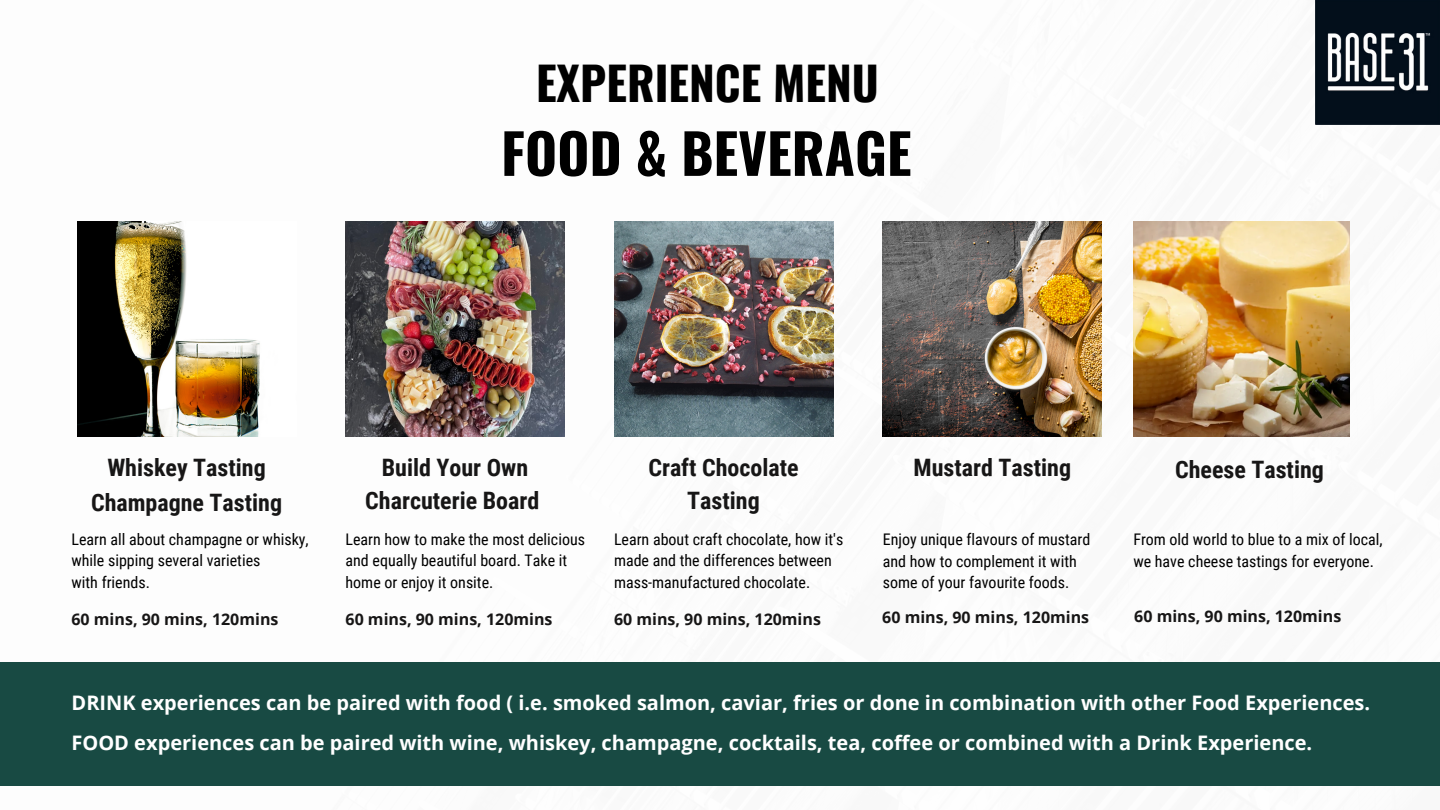
<style>
.page{position:relative;width:1440px;height:810px;background:#fff}
.page>*{position:absolute;margin:0;border:0;box-sizing:border-box;transform-origin:0 0}
.t1{font:700 55px "Oswald";color:#000}
.t2{font:700 46px "Oswald";color:#000}
.t3{font:700 24px/33px "Roboto Condensed";color:#171616;text-align:center}
.t4{font:700 20px "Open Sans";color:#fff}
.t5{font:16px "Roboto Condensed";color:#000}
.t6{font:700 16px "Open Sans";color:#171616}
</style>
<div class="page">
<div style="left:0;top:662px;width:1440px;height:124px;background:#184a43"></div>
<img style="left:77px;top:222px;width:183px;height:214px">
<img style="left:346px;top:222px;width:219px;height:214px">
<img style="left:614px;top:222px;width:219px;height:214px">
<img style="left:883px;top:222px;width:219px;height:214px">
<img style="left:1315px;top:0;width:125px;height:124px">
<img style="left:1133px;top:222px;width:216px;height:214px">
<p class="t2" style="left:536px;top:48px;width:344px">EXPERIENCE MENU</p>
<p class="t1" style="left:501px;top:110px;width:412px">FOOD &amp; BEVERAGE</p>
<p class="t3" style="left:107px;top:451px;width:160px">Whiskey Tasting</p>
<p class="t3" style="left:365px;top:451px;width:175px">Build Your Own<br>Charcuterie Board</p>
<p class="t3" style="left:648px;top:451px;width:152px">Craft Chocolate<br>Tasting</p>
<p class="t3" style="left:914px;top:451px;width:159px">Mustard Tasting</p>
<p class="t3" style="left:91px;top:486px;width:193px">Champagne Tasting</p>
<p class="t5" style="left:72px;top:530px;width:239px">Learn all about champagne or whisky,</p>
<p class="t5" style="left:72px;top:552px;width:190px">while sipping several varieties</p>
<p class="t5" style="left:72px;top:573px;width:80px">with friends.</p>
<p class="t5" style="left:346px;top:530px;width:241px">Learn how to make the most delicious</p>
<p class="t5" style="left:346px;top:552px;width:223px">and equally beautiful board. Take it</p>
<p class="t5" style="left:346px;top:573px;width:149px">home or enjoy it onsite.</p>
<p class="t5" style="left:614px;top:530px;width:231px">Learn about craft chocolate, how it's</p>
<p class="t5" style="left:614px;top:552px;width:219px">made and the differences between</p>
<p class="t5" style="left:614px;top:573px;width:198px">mass-manufactured chocolate.</p>
<p class="t5" style="left:883px;top:530px;width:209px">Enjoy unique flavours of mustard</p>
<p class="t5" style="left:883px;top:552px;width:195px">and how to complement it with</p>
<p class="t5" style="left:883px;top:574px;width:188px">some of your favourite foods.</p>
<p class="t3" style="left:1175px;top:453px;width:150px">Cheese Tasting</p>
<p class="t5" style="left:1133px;top:530px;width:251px">From old world to blue to a mix of local,</p>
<p class="t5" style="left:1133px;top:552px;width:242px">we have cheese tastings for everyone.</p>
<p class="t6" style="left:72px;top:608px;width:208px">60 mins, 90 mins, 120mins</p>
<p class="t6" style="left:346px;top:608px;width:208px">60 mins, 90 mins, 120mins</p>
<p class="t6" style="left:614px;top:608px;width:208px">60 mins, 90 mins, 120mins</p>
<p class="t6" style="left:882px;top:606px;width:208px">60 mins, 90 mins, 120mins</p>
<p class="t6" style="left:1134px;top:605px;width:208px">60 mins, 90 mins, 120mins</p>
<p class="t4" style="left:72px;top:689px;width:1300px">DRINK experiences can be paired with food ( i.e. smoked salmon, caviar, fries or done in combination with other Food Experiences.</p>
<p class="t4" style="left:72px;top:729px;width:1242px">FOOD experiences can be paired with wine, whiskey, champagne, cocktails, tea, coffee or combined with a Drink Experience.</p>
</div>
